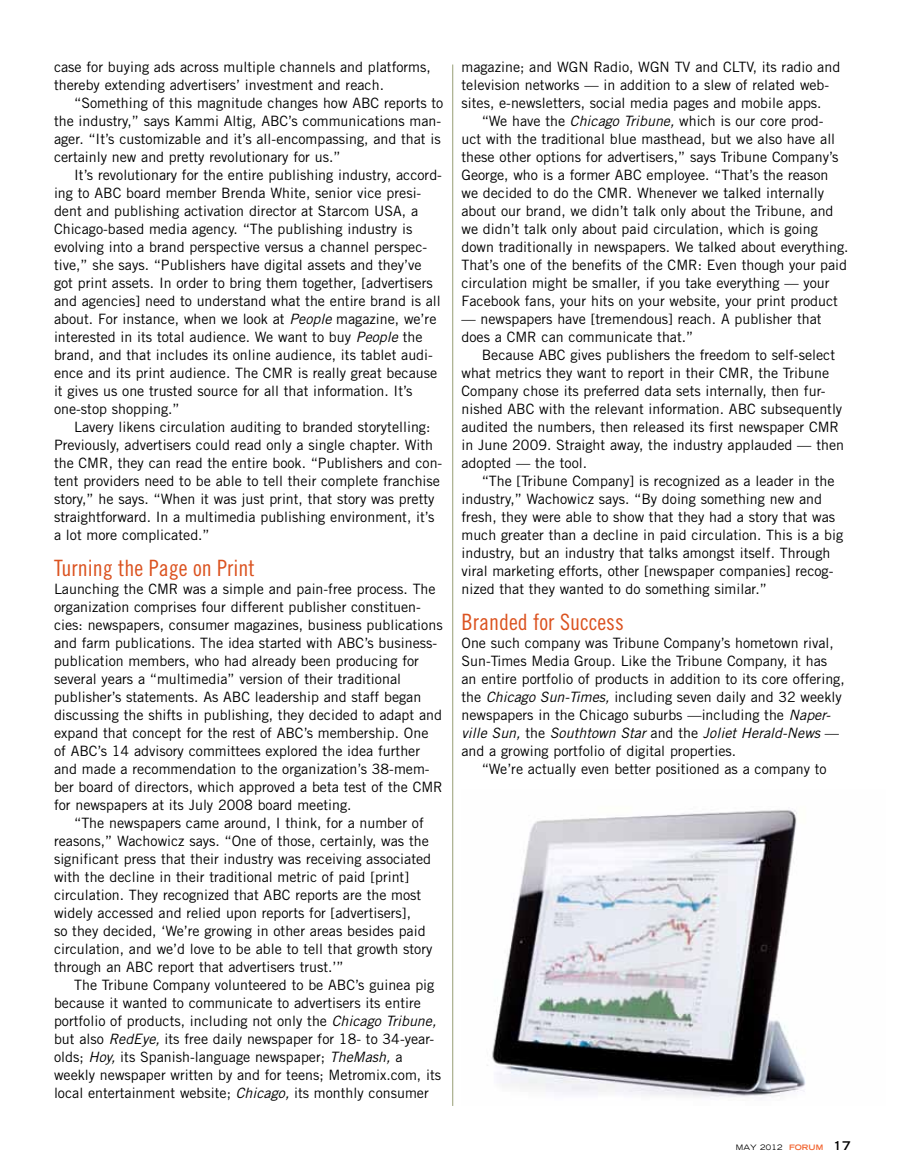
<style>
.page{position:relative;width:905px;height:1175px;background:#fff}
.page>*{position:absolute;margin:0;border:0;box-sizing:border-box;transform-origin:0 0}
.t1{font:22.5px "Trade Gothic LT Std Cn 18";color:#db521f}
.t2{font:14.25px/18px "Trade Gothic LT Std";color:#000}
.t3{font:expanded 7.5px "Trade Gothic LT Std";letter-spacing:.025em;color:#000}
.s1{font-style:italic}
.s2{font-weight:700;color:#f26531}
.s3{font-weight:700;font-size:12px}
</style>
<div class="page">
<hr style="left:452px;top:64px;width:1px;height:1042px;background:#989f76">
<img style="left:487px;top:810px;width:319px;height:287px">
<p class="t2" style="left:54px;top:58px;width:378px">case for buying ads across multiple channels and platforms, thereby extending advertisers’ investment and reach.</p>
<p class="t2" style="left:54px;top:94px;width:391px;text-indent:20px">“Something of this magnitude changes how ABC reports to the industry,” says Kammi Altig, ABC’s communications man&shy;ager. “It’s customizable and it’s all-encompassing, and that is certainly new and pretty revolutionary for us.”</p>
<p class="t2" style="left:54px;top:166px;width:389px;text-indent:20px">It’s revolutionary for the entire publishing industry, accord&shy;ing to ABC board member Brenda White, senior vice presi&shy;dent and publishing activation director at Starcom USA, a Chicago-based media agency. “The publishing industry is evolving into a brand perspective versus a channel perspec&shy;tive,” she says. “Publishers have digital assets and they’ve got print assets. In order to bring them together, [advertisers and agencies] need to understand what the entire brand is all about. For instance, when we look at <span class="s1">People</span> magazine, we’re interested in its total audience. We want to buy <span class="s1">People</span> the brand, and that includes its online audience, its tablet audi&shy;ence and its print audience. The CMR is really great because it gives us one trusted source for all that information. It’s one-stop shopping.”</p>
<p class="t2" style="left:54px;top:418px;width:390px;text-indent:20px">Lavery likens circulation auditing to branded storytelling:<br>Previously, advertisers could read only a single chapter. With the CMR, they can read the entire book. “Publishers and con&shy;tent providers need to be able to tell their complete franchise story,” he says. “When it was just print, that story was pretty straightforward. In a multimedia publishing environment, it’s a lot more complicated.”</p>
<h1 class="t1" style="left:54px;top:555px;width:202px">Turning the Page on Print</h1>
<p class="t2" style="left:54px;top:580px;width:390px">Launching the CMR was a simple and pain-free process. The organization comprises four different publisher constituen&shy;cies: newspapers, consumer magazines, business publications and farm publications. The idea started with ABC’s business&shy;publication members, who had already been producing for several years a “multimedia” version of their traditional publisher’s statements. As ABC leadership and staff began discussing the shifts in publishing, they decided to adapt and expand that concept for the rest of ABC’s membership. One of ABC’s 14 advisory committees explored the idea further and made a recommendation to the organization’s 38-mem&shy;ber board of directors, which approved a beta test of the CMR for newspapers at its July 2008 board meeting.</p>
<p class="t2" style="left:54px;top:814px;width:380px;text-indent:20px">“The newspapers came around, I think, for a number of reasons,” Wachowicz says. “One of those, certainly, was the significant press that their industry was receiving associated with the decline in their traditional metric of paid [print] circulation. They recognized that ABC reports are the most widely accessed and relied upon reports for [advertisers],<br>so they decided, ‘We’re growing in other areas besides paid circulation, and we’d love to be able to tell that growth story through an ABC report that advertisers trust.’”</p>
<p class="t2" style="left:54px;top:976px;width:388px;text-indent:20px">The Tribune Company volunteered to be ABC’s guinea pig because it wanted to communicate to advertisers its entire portfolio of products, including not only the <span class="s1">Chicago Tribune, </span>but also <span class="s1">RedEye,</span> its free daily newspaper for 18- to 34-year&shy;olds; <span class="s1">Hoy,</span> its Spanish-language newspaper; <span class="s1">TheMash,</span> a weekly newspaper written by and for teens; Metromix.com, its local entertainment website; <span class="s1">Chicago,</span> its monthly consumer</p>
<p class="t2" style="left:461px;top:58px;width:380px">magazine; and WGN Radio, WGN TV and CLTV, its radio and television networks — in addition to a slew of related web&shy;sites, e-newsletters, social media pages and mobile apps.</p>
<p class="t2" style="left:461px;top:112px;width:388px;text-indent:20px">“We have the <span class="s1">Chicago Tribune,</span> which is our core prod-<br>uct with the traditional blue masthead, but we also have all these other options for advertisers,” says Tribune Company’s George, who is a former ABC employee. “That’s the reason we decided to do the CMR. Whenever we talked internally about our brand, we didn’t talk only about the Tribune, and we didn’t talk only about paid circulation, which is going down traditionally in newspapers. We talked about everything.<br>That’s one of the benefits of the CMR: Even though your paid circulation might be smaller, if you take everything — your Facebook fans, your hits on your website, your print product</p>
<p class="t2" style="left:461px;top:310px;width:361px">— newspapers have [tremendous] reach. A publisher that does a CMR can communicate that.”</p>
<p class="t2" style="left:461px;top:346px;width:384px;text-indent:20px">Because ABC gives publishers the freedom to self-select what metrics they want to report in their CMR, the Tribune Company chose its preferred data sets internally, then fur&shy;nished ABC with the relevant information. ABC subsequently audited the numbers, then released its first newspaper CMR in June 2009. Straight away, the industry applauded — then adopted — the tool.</p>
<p class="t2" style="left:461px;top:472px;width:383px;text-indent:20px">“The [Tribune Company] is recognized as a leader in the industry,” Wachowicz says. “By doing something new and fresh, they were able to show that they had a story that was much greater than a decline in paid circulation. This is a big industry, but an industry that talks amongst itself. Through viral marketing efforts, other [newspaper companies] recog&shy;nized that they wanted to do something similar.”</p>
<h1 class="t1" style="left:461px;top:609px;width:164px">Branded for Success</h1>
<p class="t2" style="left:461px;top:634px;width:385px">One such company was Tribune Company’s hometown rival, Sun-Times Media Group. Like the Tribune Company, it has an entire portfolio of products in addition to its core offering, the <span class="s1">Chicago Sun-Times,</span> including seven daily and 32 weekly newspapers in the Chicago suburbs —including the <span class="s1">Naper&shy;ville Sun,</span> the <span class="s1">Southtown Star</span> and the <span class="s1">Joliet Herald-News</span> — and a growing portfolio of digital properties.</p>
<p class="t2" style="left:481px;top:760px;width:346px">“We’re actually even better positioned as a company to</p>
<p class="t3" style="left:735px;top:1142px;width:117px">MAY 2012 <span class="s2">FORUM</span> <span class="s3">17</span></p>
</div>
